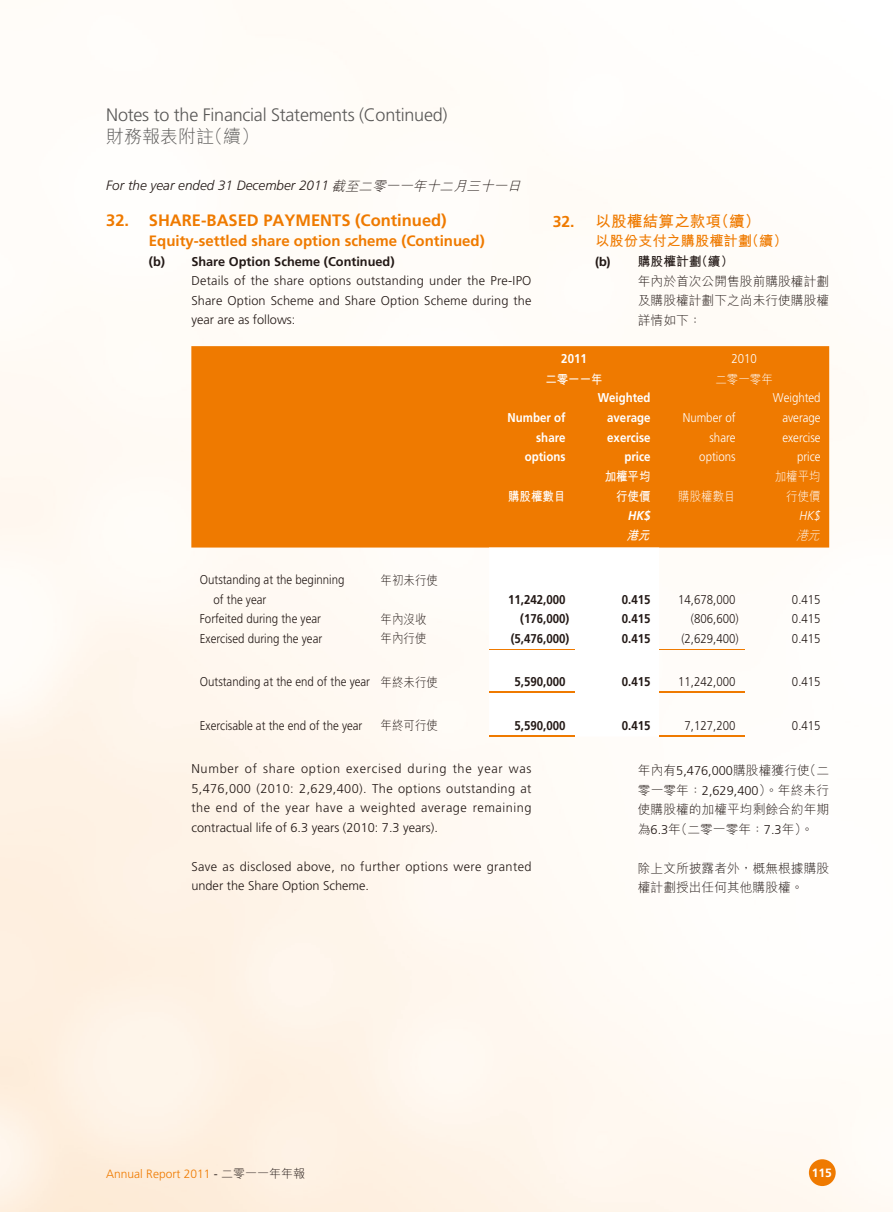
<style>
.page{position:relative;width:893px;height:1212px;background:#fff}
.page>*{position:absolute;margin:0;border:0;box-sizing:border-box;transform-origin:0 0}
.t1{font:300 18px "Frutiger LT Std";letter-spacing:-.015em;color:#595857}
.t2{font:18px "M Hei HK Light E Ten B5 H";color:#595857}
.t3{font:700 16.5px "Frutiger LT Std";color:#ef7a00}
.t4{font:15.75px "M Hei HK Bold E Ten B5 H";color:#ef7a00}
.t5{font:700 15px "Frutiger LT Std";color:#ef7a00}
.t6{font:14.25px "M Hei HK Bold E Ten B5 H";color:#ef7a00}
.t7{font:italic 300 13.5px "Frutiger LT Std";color:#231916}
.t8{font:300 12.75px/19.5px "Frutiger LT Std";color:#231916;text-align:justify}
.t9{font:300 12.75px/19.5px "Frutiger LT Std";color:#231916;scale:.9 1}
.t10{font:12.75px/19.5px "M Hei HK Light E Ten B5 H";color:#231916;text-align:justify}
.t11{font:300 12.75px/19.5px "Frutiger LT Std";letter-spacing:.03em;color:#231916}
.t12{font:700 12.75px "Frutiger LT Std";color:#231916;scale:.9 1}
.t13{font:700 12.75px/19.5px "Frutiger LT Std";color:#fff;text-align:right;scale:.9 1}
.t14{font:300 12.75px/19.5px "Frutiger LT Std";color:#fff;text-align:right;scale:.9 1}
.t15{font:700 12.75px "Frutiger LT Std";color:#231916}
.t16{font:12.75px "M Hei HK Light E Ten B5 H";color:#231916;scale:.9 1}
.t17{font:12.75px/19.5px "M Hei HK Bold E Ten B5 H";color:#fff;text-align:right;scale:.9 1}
.t18{font:12.75px/19.5px "M Hei HK Light E Ten B5 H";color:#fff;text-align:right;scale:.9 1}
.t19{font:12.75px "M Hei HK Bold E Ten B5 H";color:#231916}
.t20{font:italic 700 12.75px "Frutiger LT Std";color:#fff;scale:.9 1}
.t21{font:italic 300 12.75px "Frutiger LT Std";color:#fff;scale:.9 1}
.t22{font:italic 12.75px "M Hei HK Bold E Ten B5 H";color:#fff;scale:.9 1}
.t23{font:italic 12.75px "M Hei HK Light E Ten B5 H";color:#fff;scale:.9 1}
.t24{font:300 12px "Frutiger LT Std";color:#ef7a00}
.t25{font:700 12px "Frutiger LT Std";color:#fff}
.s1{font-family:"M Hei HK Light E Ten B5 H";font-weight:400}
.s2{font-family:"Frutiger LT Std";font-weight:700}
.s3{font-family:"Helvetica Neue LT Std";font-weight:700}
.s4{font-family:"Frutiger LT Std";font-weight:300}
.s5{color:#231916}
.s6{font-family:"M Hei HK Light E Ten B5 H";font-weight:400;color:#231916}
</style>
<div class="page">
<img style="left:0;top:346px;width:893px;height:866px">
<div style="left:809px;top:1159px;width:27px;height:27px;background:#ef7a00;border-radius:50%"></div>
<div style="left:191px;top:346px;width:638px;height:201px;background:#ef7a00"></div>
<svg style="left:489px;top:547px;width:170px;height:190px"></svg>
<hr style="left:489px;top:649px;width:85px;height:1px;background:#ef7a00">
<hr style="left:659px;top:649px;width:85px;height:1px;background:#ef7a00">
<hr style="left:489px;top:692px;width:85px;height:1px;background:#ef7a00">
<hr style="left:659px;top:692px;width:85px;height:1px;background:#ef7a00">
<hr style="left:489px;top:735px;width:85px;height:2px;background:#ef7a00">
<hr style="left:659px;top:735px;width:85px;height:2px;background:#ef7a00">
<h1 class="t1" style="left:106px;top:106px;width:343px">Notes to the Financial Statements (Continued)</h1>
<h1 class="t2" style="left:106px;top:129px;width:154px">財務報表附註（續）</h1>
<p class="t7" style="left:106px;top:179px;width:419px">For the year ended 31 December 2011 <span class="s1">截至二零一一年十二月三十一日</span></p>
<p class="t3" style="left:106px;top:213px;width:342px">32. SHARE-BASED PAYMENTS (Continued)</p>
<p class="t5" style="left:149px;top:234px;width:337px">Equity-settled share option scheme (Continued)</p>
<p class="t15" style="left:149px;top:255px;width:247px">(b) Share Option Scheme (Continued)</p>
<p class="t8" style="left:191px;top:272px;width:342px">Details of the share options outstanding under the Pre-IPO Share Option Scheme and Share Option Scheme during the year are as follows:</p>
<p class="t4" style="left:553px;top:215px;width:209px"><span class="s2">32.</span> 以股權結算之款項（續）</p>
<p class="t6" style="left:595px;top:236px;width:194px">以股份支付之購股權計劃（續）</p>
<p class="t19" style="left:595px;top:256px;width:140px"><span class="s3">(b)</span> 購股權計劃（續）</p>
<p class="t10" style="left:638px;top:273px;width:193px">年內於首次公開售股前購股權計劃及購股權計劃下之尚未行使購股權詳情如下：</p>
<p class="t13" style="left:561px;top:350px;width:30px">2011</p>
<p class="t14" style="left:731px;top:350px;width:30px">2010</p>
<p class="t17" style="left:545px;top:371px;width:65px">二零一一年</p>
<p class="t18" style="left:715px;top:371px;width:65px">二零一零年</p>
<p class="t13" style="left:507px;top:408px;width:66px">Number of share options</p>
<p class="t14" style="left:773px;top:389px;width:55px">Weighted average exercise price</p>
<p class="t13" style="left:598px;top:389px;width:60px">Weighted average exercise price</p>
<p class="t14" style="left:683px;top:408px;width:60px">Number of share options</p>
<p class="t9" style="left:213px;top:571px;width:147px;text-indent:-14px">Outstanding at the beginning of the year</p>
<p class="t16" style="left:381px;top:575px;width:65px">年初未行使</p>
<p class="t17" style="left:508px;top:488px;width:65px">購股權數目</p>
<p class="t17" style="left:605px;top:468px;width:53px">加權平均行使價</p>
<p class="t18" style="left:678px;top:488px;width:65px">購股權數目</p>
<p class="t18" style="left:775px;top:468px;width:52px">加權平均行使價</p>
<p class="t20" style="left:628px;top:509px;width:26px">HK$</p>
<p class="t21" style="left:800px;top:509px;width:25px">HK$</p>
<p class="t22" style="left:626px;top:530px;width:31px">港元</p>
<p class="t23" style="left:796px;top:530px;width:31px">港元</p>
<p class="t12" style="left:508px;top:593px;width:65px">11,242,000</p>
<p class="t12" style="left:622px;top:593px;width:33px">0.415</p>
<p class="t9" style="left:678px;top:590px;width:65px">14,678,000</p>
<p class="t9" style="left:792px;top:590px;width:33px">0.415</p>
<p class="t9" style="left:200px;top:610px;width:136px">Forfeited during the year</p>
<p class="t16" style="left:381px;top:614px;width:53px">年內沒收</p>
<p class="t12" style="left:520px;top:613px;width:56px">(176,000)</p>
<p class="t12" style="left:622px;top:613px;width:33px">0.415</p>
<p class="t9" style="left:691px;top:610px;width:55px">(806,600)</p>
<p class="t9" style="left:792px;top:610px;width:33px">0.415</p>
<p class="t9" style="left:200px;top:629px;width:138px">Exercised during the year</p>
<p class="t16" style="left:381px;top:634px;width:53px">年內行使</p>
<p class="t12" style="left:511px;top:632px;width:67px">(5,476,000)</p>
<p class="t12" style="left:622px;top:632px;width:33px">0.415</p>
<p class="t9" style="left:681px;top:629px;width:65px">(2,629,400)</p>
<p class="t9" style="left:792px;top:629px;width:33px">0.415</p>
<p class="t9" style="left:200px;top:673px;width:266px">Outstanding at the end of the year <span class="s1">年終未行使</span></p>
<p class="t12" style="left:514px;top:676px;width:58px">5,590,000</p>
<p class="t12" style="left:622px;top:676px;width:33px">0.415</p>
<p class="t9" style="left:678px;top:673px;width:65px">11,242,000</p>
<p class="t9" style="left:792px;top:673px;width:33px">0.415</p>
<p class="t9" style="left:200px;top:716px;width:182px">Exercisable at the end of the year</p>
<p class="t16" style="left:381px;top:721px;width:65px">年終可行使</p>
<p class="t12" style="left:514px;top:719px;width:58px">5,590,000</p>
<p class="t12" style="left:622px;top:719px;width:33px">0.415</p>
<p class="t9" style="left:685px;top:716px;width:58px">7,127,200</p>
<p class="t9" style="left:792px;top:716px;width:33px">0.415</p>
<p class="t8" style="left:191px;top:760px;width:342px">Number of share option exercised during the year was 5,476,000 (2010: 2,629,400). The options outstanding at the end of the year have a weighted average remaining contractual life of 6.3 years (2010: 7.3 years).</p>
<p class="t11" style="left:191px;top:857px;width:342px">Save as disclosed above, no further options were granted under the Share Option Scheme.</p>
<p class="t10" style="left:638px;top:763px;width:193px">年內有<span class="s4">5,476,000</span>購股權獲行使（二零一零年：<span class="s4">2,629,400</span>）。年終未行使購股權的加權平均剩餘合約年期為<span class="s4">6.3</span>年（二零一零年：<span class="s4">7.3</span>年）。</p>
<p class="t10" style="left:638px;top:860px;width:193px">除上文所披露者外，概無根據購股權計劃授出任何其他購股權。</p>
<p class="t24" style="left:106px;top:1168px;width:200px">Annual Report 2011 <span class="s5">-</span> <span class="s6">二零一一年年報</span></p>
<p class="t25" style="left:812px;top:1167px;width:22px">115</p>
</div>
